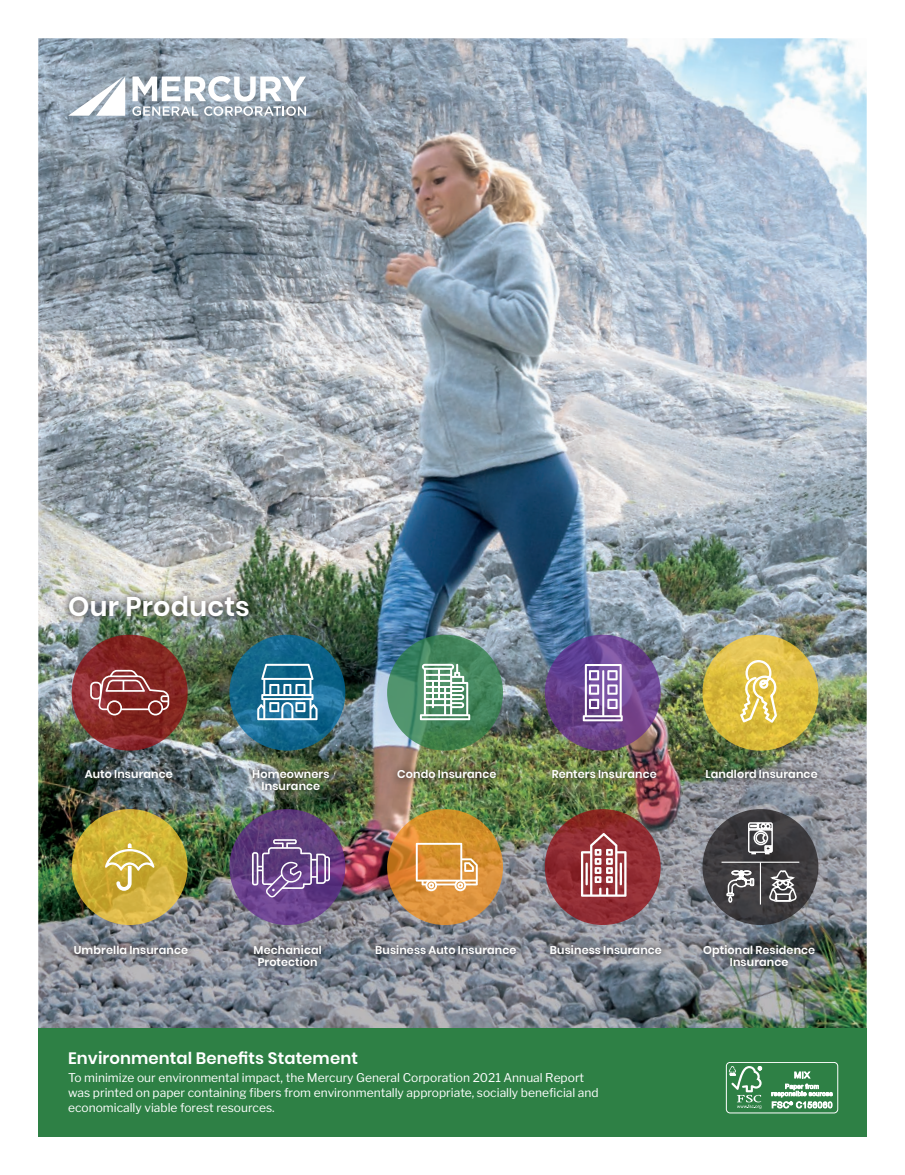
<style>
.page{position:relative;width:905px;height:1175px;background:#fff}
.page>*{position:absolute;margin:0;border:0;box-sizing:border-box;transform-origin:0 0}
.t1{font:600 27px "Poppins";letter-spacing:.01em;color:#fff}
.t2{font:600 16.5px "Poppins";letter-spacing:.005em;color:#fff}
.t3{font:12px/15px "Libre Franklin";color:#fff}
.t4{font:600 11.25px/12px "Poppins";letter-spacing:.01em;color:#fff;text-align:center}
</style>
<div class="page">
<img style="left:38px;top:38px;width:828px;height:990px">
<div style="left:38px;top:1028px;width:828px;height:108px;background:#2e8045"></div>
<svg style="left:68px;top:76px;width:57px;height:40px"></svg>
<svg style="left:132px;top:76px;width:174px;height:40px"></svg>
<div style="left:726px;top:1062px;width:112px;height:51px;border:1px solid #fff;border-radius:4px"></div>
<svg style="left:728px;top:1066px;width:33px;height:42px"></svg>
<svg style="left:771px;top:1071px;width:61px;height:37px"></svg>
<svg style="left:387px;top:634px;width:116px;height:116px;background:#44865d"></svg>
<svg style="left:420px;top:664px;width:50px;height:56px"></svg>
<svg style="left:544px;top:634px;width:116px;height:116px;background:#69448d"></svg>
<svg style="left:582px;top:664px;width:40px;height:57px"></svg>
<svg style="left:702px;top:634px;width:116px;height:116px;background:#ddbe43"></svg>
<svg style="left:72px;top:634px;width:116px;height:116px;background:#862826"></svg>
<svg style="left:90px;top:670px;width:79px;height:45px;background:#9e5150"></svg>
<svg style="left:229px;top:634px;width:116px;height:116px;background:#15688e"></svg>
<svg style="left:257px;top:664px;width:60px;height:56px"></svg>
<svg style="left:738px;top:659px;width:40px;height:66px"></svg>
<svg style="left:229px;top:809px;width:116px;height:116px;background:#643e83"></svg>
<svg style="left:252px;top:839px;width:78px;height:58px;background:#7e6099"></svg>
<svg style="left:387px;top:809px;width:116px;height:116px;background:#d78e33"></svg>
<svg style="left:416px;top:842px;width:62px;height:49px;background:#e1a760"></svg>
<svg style="left:544px;top:809px;width:116px;height:116px;background:#902e32"></svg>
<svg style="left:581px;top:833px;width:45px;height:63px"></svg>
<hr style="left:619px;top:862px;width:3px;height:23px;background:#fff">
<hr style="left:585px;top:862px;width:2px;height:23px;background:#fff">
<svg style="left:702px;top:809px;width:116px;height:116px;background:#3e3c3f"></svg>
<svg style="left:72px;top:809px;width:116px;height:116px;background:#d0b139"></svg>
<svg style="left:105px;top:843px;width:49px;height:47px;background:#d3ba56"></svg>
<svg style="left:747px;top:821px;width:26px;height:33px"></svg>
<svg style="left:726px;top:869px;width:28px;height:34px"></svg>
<svg style="left:768px;top:869px;width:29px;height:33px"></svg>
<hr style="left:721px;top:861px;width:78px;height:1px;background:#fff">
<hr style="left:759px;top:862px;width:2px;height:42px;background:#fff">
<img style="left:61px;top:588px;width:195px;height:36px">
<img style="left:544px;top:762px;width:119px;height:24px">
<svg style="left:698px;top:761px;width:127px;height:25px;background:#6e7771"></svg>
<svg style="left:390px;top:762px;width:114px;height:24px;background:#70734b"></svg>
<img style="left:245px;top:762px;width:92px;height:36px">
<svg style="left:78px;top:762px;width:102px;height:24px;background:#465457"></svg>
<svg style="left:66px;top:937px;width:129px;height:25px;background:#797c84"></svg>
<svg style="left:246px;top:938px;width:83px;height:36px;background:#757983"></svg>
<svg style="left:368px;top:938px;width:156px;height:24px;background:#787c86"></svg>
<svg style="left:542px;top:937px;width:127px;height:25px;background:#7e8189"></svg>
<svg style="left:695px;top:937px;width:127px;height:36px;background:#5f676a"></svg>
<h2 class="t1" style="left:68px;top:591px;width:183px">Our Products</h2>
<p class="t4" style="left:85px;top:768px;width:89px">Auto Insurance</p>
<p class="t4" style="left:252px;top:768px;width:79px">Homeowners</p>
<p class="t4" style="left:397px;top:768px;width:101px">Condo Insurance</p>
<p class="t4" style="left:551px;top:768px;width:106px">Renters Insurance</p>
<p class="t4" style="left:705px;top:768px;width:114px">Landlord Insurance</p>
<p class="t4" style="left:261px;top:780px;width:60px">Insurance</p>
<p class="t4" style="left:74px;top:944px;width:116px">Umbrella Insurance</p>
<p class="t4" style="left:253px;top:944px;width:70px">Mechanical<br>Protection</p>
<p class="t4" style="left:375px;top:944px;width:143px">Business Auto Insurance</p>
<p class="t4" style="left:550px;top:944px;width:114px">Business Insurance</p>
<p class="t4" style="left:703px;top:944px;width:114px">Optional Residence<br>Insurance</p>
<h2 class="t2" style="left:68px;top:1049px;width:291px">Environmental Benefits Statement</h2>
<p class="t3" style="left:68px;top:1069px;width:532px">To minimize our environmental impact, the Mercury General Corporation 2021 Annual Report was printed on paper containing fibers from environmentally appropriate, socially beneficial and economically viable forest resources.</p>
</div>
